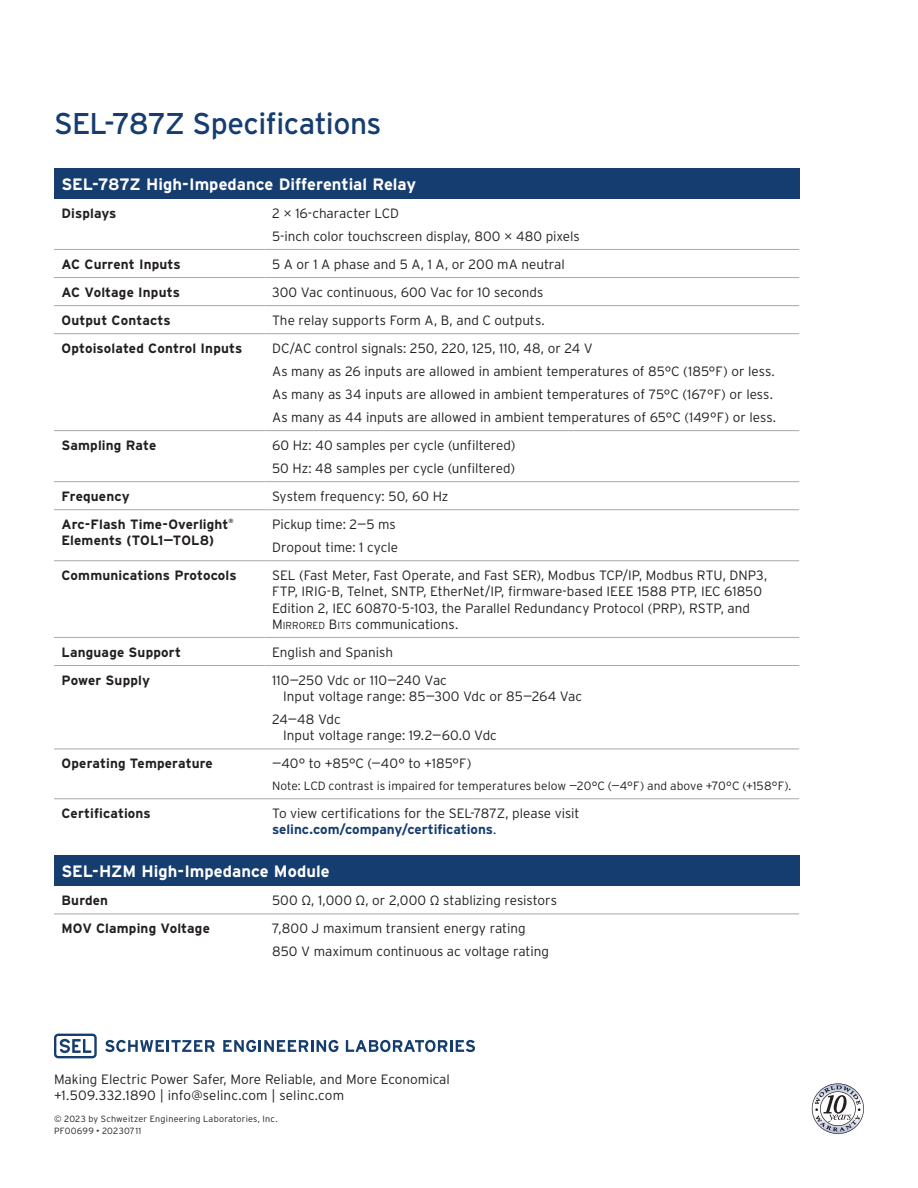
<style>
.page{position:relative;width:918px;height:1188px;background:#fff}
.page>*{position:absolute;margin:0;border:0;box-sizing:border-box;transform-origin:0 0}
.Heading___h1{font:30px "Interstate Poly";letter-spacing:-.02em;color:#163d6f}
.Spec_Table_Header{font:700 16.5px "Interstate Poly";color:#fff}
.Table_Body{font:300 13.5px/16.2px "Interstate Poly";color:#231f20}
.Table_Heading{font:700 13.5px "Interstate Poly";letter-spacing:.01em;color:#231f20}
.Notes{font:300 12px "Interstate Poly";letter-spacing:.005em;color:#231f20}
.t1{font:300 9px "Interstate Poly";letter-spacing:.025em;color:#231f20}
.Table_Heading-2{font:700 6.15px "Interstate Poly";color:#231f20}
.s1{font-style:inherit}
.s2{font-size:10.2px}
.s3{font-weight:700;color:#163d6f}
.s4{font-weight:900}
</style>
<div class="page">
<svg style="left:812px;top:1083px;width:52px;height:51px"></svg>
<svg style="left:54px;top:1034px;width:43px;height:24px"></svg>
<svg style="left:105px;top:1040px;width:110px;height:12px"></svg>
<svg style="left:223px;top:1040px;width:115px;height:12px"></svg>
<svg style="left:346px;top:1040px;width:129px;height:12px"></svg>
<div style="left:54px;top:168px;width:745px;height:30px;background:#163d6f"></div>
<hr style="left:54px;top:249px;width:211px;height:1px;background:#a8a9ad">
<hr style="left:265px;top:249px;width:534px;height:1px;background:#a8a9ad">
<hr style="left:54px;top:277px;width:211px;height:1px;background:#a8a9ad">
<hr style="left:265px;top:277px;width:534px;height:1px;background:#a8a9ad">
<hr style="left:54px;top:305px;width:211px;height:1px;background:#a8a9ad">
<hr style="left:265px;top:305px;width:534px;height:1px;background:#a8a9ad">
<hr style="left:54px;top:333px;width:211px;height:1px;background:#a8a9ad">
<hr style="left:265px;top:333px;width:534px;height:1px;background:#a8a9ad">
<hr style="left:54px;top:430px;width:211px;height:1px;background:#a8a9ad">
<hr style="left:265px;top:430px;width:534px;height:1px;background:#a8a9ad">
<hr style="left:54px;top:481px;width:211px;height:1px;background:#a8a9ad">
<hr style="left:265px;top:481px;width:534px;height:1px;background:#a8a9ad">
<hr style="left:54px;top:509px;width:211px;height:1px;background:#a8a9ad">
<hr style="left:265px;top:509px;width:534px;height:1px;background:#a8a9ad">
<hr style="left:54px;top:560px;width:211px;height:1px;background:#a8a9ad">
<hr style="left:265px;top:560px;width:534px;height:1px;background:#a8a9ad">
<hr style="left:54px;top:637px;width:211px;height:1px;background:#a8a9ad">
<hr style="left:265px;top:637px;width:534px;height:1px;background:#a8a9ad">
<hr style="left:54px;top:665px;width:211px;height:1px;background:#a8a9ad">
<hr style="left:265px;top:665px;width:534px;height:1px;background:#a8a9ad">
<hr style="left:54px;top:749px;width:211px;height:1px;background:#a8a9ad">
<hr style="left:265px;top:749px;width:534px;height:1px;background:#a8a9ad">
<hr style="left:54px;top:798px;width:211px;height:1px;background:#a8a9ad">
<hr style="left:265px;top:798px;width:534px;height:1px;background:#a8a9ad">
<div style="left:54px;top:855px;width:745px;height:31px;background:#163d6f"></div>
<hr style="left:54px;top:914px;width:211px;height:1px;background:#a8a9ad">
<hr style="left:265px;top:914px;width:534px;height:1px;background:#a8a9ad">
<p class="Heading___h1" style="left:54px;top:102px;width:329px">SEL-787Z Specifications</p>
<p class="Spec_Table_Header" style="left:62px;top:172px;width:356px">SEL-787Z High-Impedance Differential Relay</p>
<p class="Table_Heading" style="left:62px;top:203px;width:56px">Displays</p>
<p class="Table_Body" style="left:272px;top:204px;width:129px">2 16-character LCD</p>
<p class="Table_Body" style="left:272px;top:227px;width:309px">5-inch color touchscreen display, 800 480 pixels</p>
<p class="Table_Heading" style="left:62px;top:254px;width:121px">AC Current Inputs</p>
<p class="Table_Body" style="left:272px;top:255px;width:294px">5 A or 1 A phase and 5 A, 1 A, or 200 mA neutral</p>
<p class="Table_Heading" style="left:62px;top:282px;width:120px">AC Voltage Inputs</p>
<p class="Table_Body" style="left:272px;top:283px;width:273px">300 Vac continuous, 600 Vac for 10 seconds</p>
<p class="Table_Heading" style="left:62px;top:310px;width:111px">Output Contacts</p>
<p class="Table_Body" style="left:272px;top:311px;width:274px">The relay supports Form A, B, and C outputs.</p>
<p class="Table_Heading" style="left:62px;top:339px;width:182px">Optoisolated Control Inputs</p>
<p class="Table_Body" style="left:272px;top:339px;width:322px">DC/AC control signals: 250, 220, 125, 110, 48, or 24 V</p>
<p class="Table_Body" style="left:272px;top:362px;width:504px">As many as 26 inputs are allowed in ambient temperatures of 85°C (185°F) or less.</p>
<p class="Table_Body" style="left:272px;top:385px;width:502px">As many as 34 inputs are allowed in ambient temperatures of 75°C (167°F) or less.</p>
<p class="Table_Body" style="left:272px;top:408px;width:506px">As many as 44 inputs are allowed in ambient temperatures of 65°C (149°F) or less.</p>
<p class="Table_Heading" style="left:62px;top:435px;width:96px">Sampling Rate</p>
<p class="Table_Body" style="left:272px;top:436px;width:245px">60 Hz: 40 samples per cycle (unfiltered)</p>
<p class="Table_Body" style="left:272px;top:459px;width:245px">50 Hz: 48 samples per cycle (unfiltered)</p>
<p class="Table_Heading" style="left:62px;top:487px;width:70px">Frequency</p>
<p class="Table_Body" style="left:272px;top:487px;width:178px">System frequency: 50, 60 Hz</p>
<p class="Table_Heading" style="left:62px;top:515px;width:169px">Arc-Flash Time-Overlight</p>
<p class="Table_Heading-2" style="left:229px;top:516px;width:7px">®</p>
<p class="Table_Heading" style="left:62px;top:531px;width:154px">Elements (TOL1–TOL8)</p>
<p class="Table_Body" style="left:272px;top:515px;width:125px">Pickup time: 2–5 ms</p>
<p class="Table_Body" style="left:272px;top:538px;width:127px">Dropout time: 1 cycle</p>
<p class="Table_Heading" style="left:62px;top:566px;width:177px">Communications Protocols</p>
<p class="Table_Body" style="left:272px;top:567px;width:497px">SEL (Fast Meter, Fast Operate, and Fast SER), Modbus TCP/IP, Modbus RTU, DNP3, FTP, IRIG-B, Telnet, SNTP, EtherNet/IP, firmware-based IEEE 1588 PTP, IEC 61850<br>Edition 2, IEC 60870-5-103, the Parallel Redundancy Protocol (PRP), RSTP, and <span class="s1">M</span><span class="s2">IRRORED</span> <span class="s1">B</span><span class="s2">ITS</span> communications.</p>
<p class="Table_Heading" style="left:62px;top:642px;width:121px">Language Support</p>
<p class="Table_Body" style="left:272px;top:643px;width:122px">English and Spanish</p>
<p class="Table_Heading" style="left:62px;top:670px;width:90px">Power Supply</p>
<p class="Table_Body" style="left:283px;top:671px;width:301px;text-indent:-11px">110–250 Vdc or 110–240 Vac<br>Input voltage range: 85–300 Vdc or 85–264 Vac</p>
<p class="Table_Body" style="left:283px;top:710px;width:215px;text-indent:-11px">24–48 Vdc<br>Input voltage range: 19.2–60.0 Vdc</p>
<p class="Table_Heading" style="left:62px;top:754px;width:153px">Operating Temperature</p>
<p class="Table_Body" style="left:272px;top:755px;width:201px">–40° to +85°C (–40° to +185°F)</p>
<p class="Notes" style="left:272px;top:777px;width:521px">Note: LCD contrast is impaired for temperatures below –20°C (–4°F) and above +70°C (+158°F).</p>
<p class="Table_Heading" style="left:62px;top:804px;width:91px">Certifications</p>
<p class="Table_Body" style="left:272px;top:805px;width:309px">To view certifications for the SEL-787Z, please visit <span class="s3">selinc.com/company/certifications</span>.</p>
<p class="Spec_Table_Header" style="left:62px;top:859px;width:270px">SEL-HZM High-Impedance Module</p>
<p class="Table_Heading" style="left:62px;top:891px;width:48px">Burden</p>
<p class="Table_Body" style="left:272px;top:892px;width:286px">500 Ω, 1,000 Ω, or 2,000 Ω stablizing resistors</p>
<p class="Table_Heading" style="left:62px;top:919px;width:150px">MOV Clamping Voltage</p>
<p class="Table_Body" style="left:272px;top:920px;width:255px">7,800 J maximum transient energy rating</p>
<p class="Table_Body" style="left:272px;top:943px;width:278px">850 V maximum continuous ac voltage rating</p>
<p class="Table_Body" style="left:54px;top:1070px;width:397px">Making Electric Power Safer, More Reliable, and More Economical +1.509.332.1890 | info@selinc.com | selinc.com</p>
<p class="t1" style="left:54px;top:1112px;width:225px">© 2023 by Schweitzer Engineering Laboratories, Inc.</p>
<p class="t1" style="left:54px;top:1124px;width:89px">PF00699 <span class="s4">·</span> 20230711</p>
</div>
